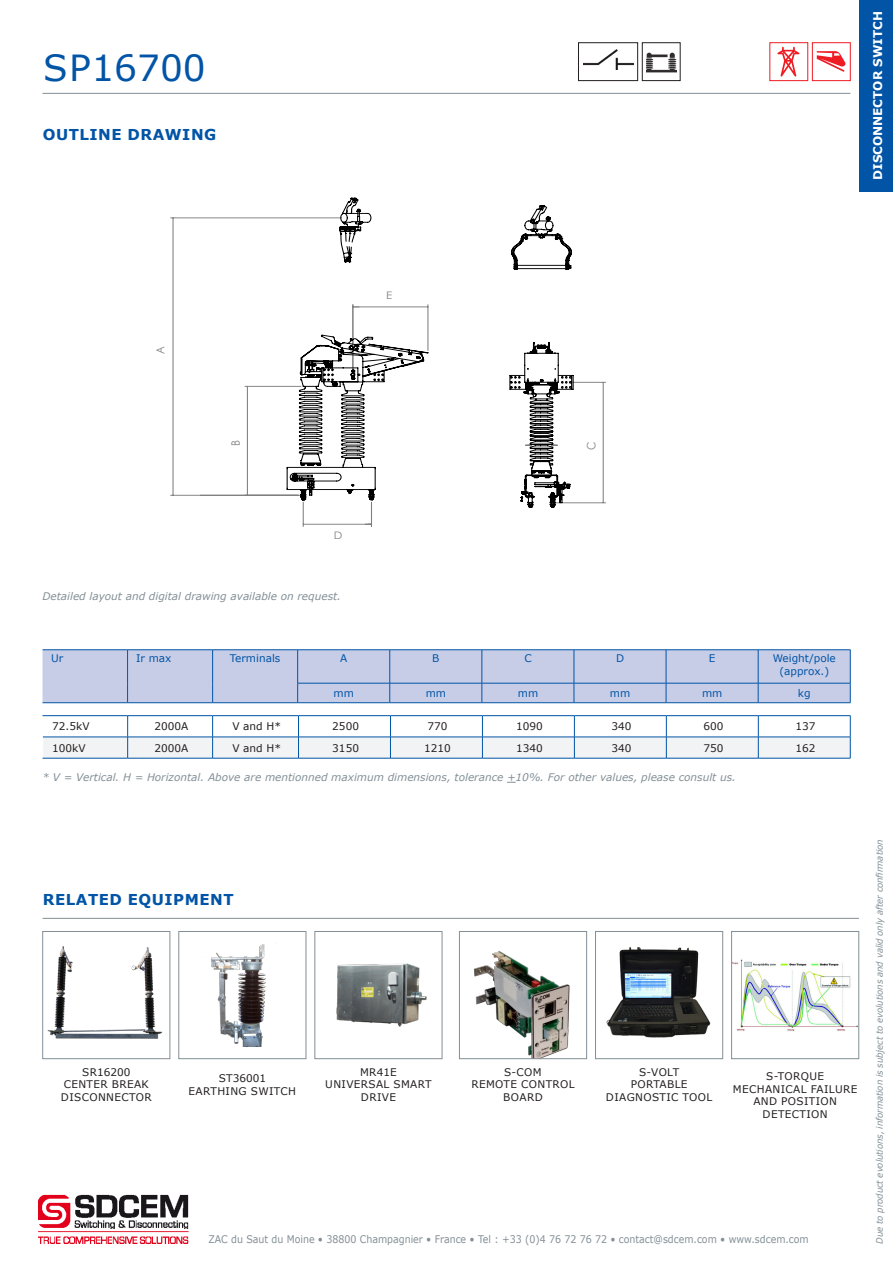
<style>
.page{position:relative;width:893px;height:1263px;background:#fff}
.page>*{position:absolute;margin:0;border:0;box-sizing:border-box;transform-origin:0 0}
.t1{font:36px "Verdana";color:#0154a6}
.t2{font:700 15px "Verdana";letter-spacing:.035em;color:#0154a6}
.t3{font:700 12px "Verdana";color:#fff}
.t4{font:11.55px "Century Gothic";color:#808080;scale:.89 1}
.t5{font:10.5px/12.6px "Verdana";letter-spacing:.035em;color:#231f20;text-align:center}
.intro{font:italic 10.5px "Verdana";color:#828f96}
.t6{font:10.5px "Verdana";color:#828f96;scale:.9 1}
.t7{font:10.5px "Verdana";color:#0154a6}
.t8{font:10.5px "Verdana";color:#231f20}
.t9{font:10.35px "Century Gothic";color:#808080;scale:1.12 1}
.t10{font:italic 9px "Verdana";letter-spacing:-.01em;color:#828f96;scale:.95 1}
</style>
<div class="page">
<hr style="left:43px;top:93px;width:807px;height:1px;background:#828f96">
<img style="left:39px;top:1194px;width:150px;height:49px">
<hr style="left:43px;top:918px;width:816px;height:1px;background:#828f96">
<img style="left:336px;top:963px;width:91px;height:64px">
<div style="left:315px;top:931px;width:127px;height:128px;border:1px solid #828f96"></div>
<img style="left:210px;top:944px;width:56px;height:102px">
<div style="left:179px;top:931px;width:127px;height:128px;border:1px solid #828f96"></div>
<img style="left:47px;top:946px;width:116px;height:93px">
<div style="left:43px;top:931px;width:127px;height:128px;border:1px solid #828f96"></div>
<img style="left:733px;top:959px;width:124px;height:72px">
<div style="left:731px;top:931px;width:128px;height:128px;border:1px solid #828f96"></div>
<img style="left:606px;top:947px;width:105px;height:91px">
<div style="left:595px;top:931px;width:128px;height:128px;border:1px solid #828f96"></div>
<img style="left:474px;top:951px;width:96px;height:106px">
<div style="left:459px;top:931px;width:128px;height:128px;border:1px solid #828f96"></div>
<hr style="left:555px;top:502px;width:51px;height:1px;background:#808080">
<hr style="left:573px;top:382px;width:33px;height:1px;background:#808080">
<hr style="left:603px;top:382px;width:1px;height:121px;background:#808080">
<hr style="left:245px;top:386px;width:56px;height:1px;background:#808080">
<hr style="left:247px;top:386px;width:1px;height:109px;background:#808080">
<hr style="left:171px;top:218px;width:170px;height:1px;background:#808080">
<hr style="left:171px;top:495px;width:130px;height:1px;background:#808080">
<hr style="left:173px;top:218px;width:1px;height:277px;background:#808080">
<svg style="left:286px;top:197px;width:143px;height:329px"></svg>
<svg style="left:509px;top:205px;width:65px;height:303px"></svg>
<div style="left:859px;top:0;width:34px;height:191px;background:#0154a6"></div>
<hr style="left:43px;top:715px;width:85px;height:1px;background:#0154a6">
<hr style="left:43px;top:758px;width:85px;height:1px;background:#0154a6">
<hr style="left:128px;top:715px;width:85px;height:1px;background:#0154a6">
<hr style="left:128px;top:758px;width:85px;height:1px;background:#0154a6">
<hr style="left:213px;top:715px;width:85px;height:1px;background:#0154a6">
<hr style="left:298px;top:715px;width:92px;height:1px;background:#0154a6">
<hr style="left:390px;top:715px;width:92px;height:1px;background:#0154a6">
<hr style="left:482px;top:715px;width:92px;height:1px;background:#0154a6">
<hr style="left:574px;top:715px;width:92px;height:1px;background:#0154a6">
<hr style="left:666px;top:715px;width:92px;height:1px;background:#0154a6">
<hr style="left:758px;top:715px;width:92px;height:1px;background:#0154a6">
<svg style="left:42px;top:716px;width:809px;height:42px"></svg>
<hr style="left:213px;top:758px;width:85px;height:1px;background:#0154a6">
<hr style="left:298px;top:758px;width:92px;height:1px;background:#0154a6">
<hr style="left:390px;top:758px;width:92px;height:1px;background:#0154a6">
<hr style="left:482px;top:758px;width:92px;height:1px;background:#0154a6">
<hr style="left:574px;top:758px;width:92px;height:1px;background:#0154a6">
<hr style="left:666px;top:758px;width:92px;height:1px;background:#0154a6">
<hr style="left:758px;top:758px;width:92px;height:1px;background:#0154a6">
<hr style="left:43px;top:649px;width:85px;height:1px;background:#0154a6">
<hr style="left:213px;top:649px;width:85px;height:1px;background:#0154a6">
<hr style="left:298px;top:649px;width:92px;height:1px;background:#0154a6">
<hr style="left:390px;top:649px;width:92px;height:1px;background:#0154a6">
<hr style="left:482px;top:649px;width:92px;height:1px;background:#0154a6">
<hr style="left:574px;top:649px;width:92px;height:1px;background:#0154a6">
<hr style="left:666px;top:649px;width:92px;height:1px;background:#0154a6">
<hr style="left:758px;top:649px;width:92px;height:1px;background:#0154a6">
<hr style="left:128px;top:649px;width:85px;height:1px;background:#0154a6">
<svg style="left:43px;top:650px;width:808px;height:53px;background:#bec7e4"></svg>
<div style="left:812px;top:43px;width:38px;height:38px;border:1px solid #ee1d23"></div>
<svg style="left:817px;top:51px;width:28px;height:21px"></svg>
<svg style="left:777px;top:47px;width:22px;height:30px"></svg>
<img style="left:646px;top:52px;width:30px;height:21px">
<div style="left:642px;top:43px;width:38px;height:38px;border:1px solid #231f20"></div>
<img style="left:583px;top:49px;width:50px;height:21px">
<div style="left:578px;top:43px;width:60px;height:38px;border:1px solid #231f20"></div>
<p class="t1" style="left:43px;top:43px;width:164px">SP16700</p>
<p class="t2" style="left:43px;top:124px;width:175px">OUTLINE DRAWING</p>
<p class="t3" style="left:869px;top:180px;width:170px;rotate:-90deg">DISCONNECTOR SWITCH</p>
<p class="t4" style="left:152px;top:354px;width:10px;rotate:-90deg">A</p>
<p class="t9" style="left:386px;top:288px;width:7px">E</p>
<p class="t4" style="left:227px;top:446px;width:8px;rotate:-90deg">B</p>
<p class="t4" style="left:583px;top:450px;width:11px;rotate:-90deg">C</p>
<p class="t9" style="left:334px;top:528px;width:9px">D</p>
<p class="intro" style="left:43px;top:589px;width:300px">Detailed layout and digital drawing available on request.</p>
<p class="t7" style="left:51px;top:651px;width:14px">Ur</p>
<p class="t7" style="left:136px;top:651px;width:37px">Ir max</p>
<p class="t7" style="left:230px;top:651px;width:52px">Terminals</p>
<p class="t7" style="left:340px;top:651px;width:9px">A</p>
<p class="t7" style="left:432px;top:651px;width:9px">B</p>
<p class="t7" style="left:524px;top:651px;width:9px">C</p>
<p class="t7" style="left:616px;top:651px;width:10px">D</p>
<p class="t7" style="left:709px;top:651px;width:8px">E</p>
<p class="t7" style="left:773px;top:651px;width:65px">Weight/pole</p>
<p class="t7" style="left:779px;top:664px;width:51px">(approx.)</p>
<p class="t7" style="left:334px;top:686px;width:22px">mm</p>
<p class="t7" style="left:426px;top:686px;width:22px">mm</p>
<p class="t7" style="left:518px;top:686px;width:22px">mm</p>
<p class="t7" style="left:610px;top:686px;width:22px">mm</p>
<p class="t7" style="left:702px;top:686px;width:22px">mm</p>
<p class="t7" style="left:798px;top:686px;width:14px">kg</p>
<p class="t5" style="left:52px;top:720px;width:39px">72.5kV</p>
<p class="t5" style="left:154px;top:720px;width:35px">2000A</p>
<p class="t5" style="left:232px;top:720px;width:50px">V and H*</p>
<p class="t5" style="left:332px;top:720px;width:28px">2500</p>
<p class="t5" style="left:428px;top:720px;width:22px">770</p>
<p class="t5" style="left:516px;top:720px;width:28px">1090</p>
<p class="t5" style="left:611px;top:720px;width:22px">340</p>
<p class="t5" style="left:703px;top:720px;width:22px">600</p>
<p class="t5" style="left:795px;top:720px;width:22px">137</p>
<p class="t5" style="left:52px;top:741px;width:35px">100kV</p>
<p class="t5" style="left:154px;top:741px;width:35px">2000A</p>
<p class="t5" style="left:232px;top:741px;width:50px">V and H*</p>
<p class="t5" style="left:332px;top:741px;width:28px">3150</p>
<p class="t5" style="left:424px;top:741px;width:28px">1210</p>
<p class="t5" style="left:516px;top:741px;width:28px">1340</p>
<p class="t5" style="left:611px;top:741px;width:22px">340</p>
<p class="t5" style="left:703px;top:741px;width:22px">750</p>
<p class="t5" style="left:795px;top:741px;width:22px">162</p>
<p class="intro" style="left:43px;top:770px;width:695px">* V = Vertical. H = Horizontal. Above are mentionned maximum dimensions, tolerance +10%. For other values, please consult us.</p>
<p class="t2" style="left:43px;top:888px;width:192px">RELATED EQUIPMENT</p>
<p class="t8" style="left:82px;top:1065px;width:50px">SR16200</p>
<p class="t5" style="left:64px;top:1078px;width:87px">CENTER BREAK</p>
<p class="t5" style="left:61px;top:1091px;width:92px">DISCONNECTOR</p>
<p class="t8" style="left:219px;top:1071px;width:49px">ST36001</p>
<p class="t5" style="left:189px;top:1084px;width:109px">EARTHING SWITCH</p>
<p class="t5" style="left:360px;top:1065px;width:38px">MR41E</p>
<p class="t5" style="left:325px;top:1078px;width:108px">UNIVERSAL SMART<br>DRIVE</p>
<p class="t5" style="left:504px;top:1065px;width:39px">S-COM</p>
<p class="t5" style="left:471px;top:1078px;width:105px">REMOTE CONTROL<br>BOARD</p>
<p class="t5" style="left:639px;top:1065px;width:42px">S-VOLT</p>
<p class="t5" style="left:606px;top:1078px;width:108px">PORTABLE<br>DIAGNOSTIC TOOL</p>
<p class="t5" style="left:766px;top:1070px;width:59px">S-TORQUE</p>
<p class="t5" style="left:733px;top:1082px;width:126px">MECHANICAL FAILURE<br>AND POSITION<br>DETECTION</p>
<p class="t6" style="left:208px;top:1232px;width:669px">ZAC du Saut du Moine • 38800 Champagnier • France • Tel : +33 (0)4 76 72 76 72 • contact@sdcem.com • www.sdcem.com</p>
<p class="t10" style="left:873px;top:1243px;width:427px;rotate:-90deg">Due to product evolutions, information is subject to evolutions and valid only after confirmation</p>
</div>
